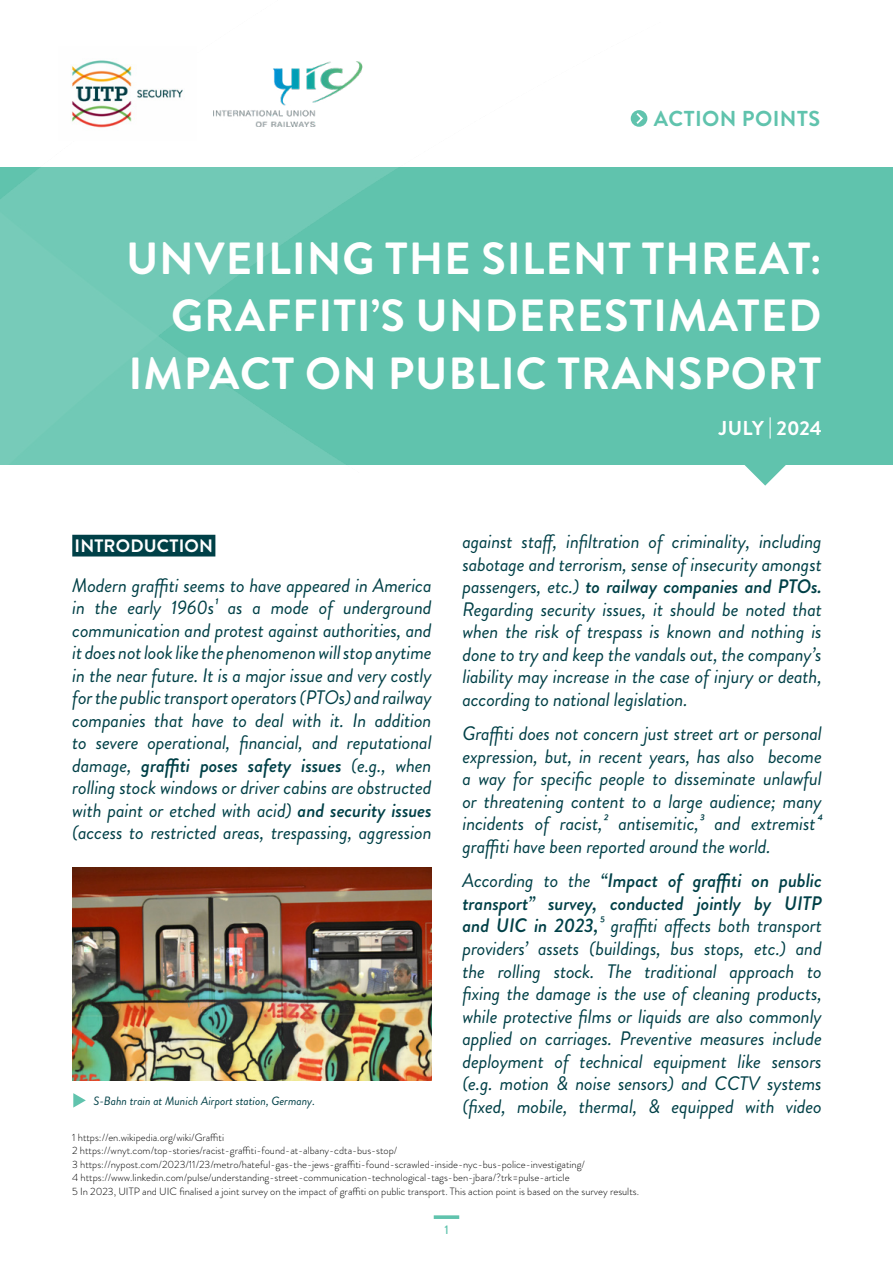
<style>
.page{position:relative;width:893px;height:1263px;background:#fff}
.page>*{position:absolute;margin:0;border:0;box-sizing:border-box;transform-origin:0 0}
.t1{font:700 45px/57px "Brandon Grotesque";letter-spacing:.02em;color:#fff;text-align:right}
.t2{font:700 21.6px "Brandon Grotesque";letter-spacing:.02em;color:#60c3ad}
.t3{font:700 20.1px "Brandon Grotesque";color:#fff}
.t4{font:italic 19.5px/22.5px "Brandon Grotesque";letter-spacing:-.01em;color:#004047;text-align:justify}
.t5{font:700 18px "Brandon Grotesque";letter-spacing:.01em;color:#fff}
.t6{font:500 12.6px "Brandon Grotesque";color:#60c3ad}
.t7{font:italic 12px "Brandon Grotesque";color:#004047}
.t8{font:300 10.5px/13.5px "Brandon Grotesque";color:#000}
.s1{font-weight:500}
</style>
<div class="page">
<div style="left:0;top:167px;width:893px;height:298px;background:#60c3ad"></div>
<img style="left:0;top:113px;width:648px;height:352px">
<svg style="left:744px;top:465px;width:42px;height:21px"></svg>
<div style="left:631px;top:110px;width:16px;height:17px;background:#60c3ad;border-radius:50%"></div>
<svg style="left:635px;top:111px;width:9px;height:15px"></svg>
<svg style="left:434px;top:1215px;width:25px;height:4px"></svg>
<img style="left:58px;top:60px;width:138px;height:81px">
<img style="left:213px;top:61px;width:152px;height:65px">
<div style="left:72px;top:535px;width:143px;height:21px;background:#004047"></div>
<img style="left:72px;top:868px;width:360px;height:212px">
<svg style="left:73px;top:1093px;width:13px;height:14px"></svg>
<p class="t2" style="left:654px;top:103px;width:168px">ACTION POINTS</p>
<h1 class="t1" style="left:126px;top:231px;width:697px">UNVEILING THE SILENT THREAT:<br>GRAFFITI’S UNDERESTIMATED<br>IMPACT ON PUBLIC TRANSPORT</h1>
<p class="t3" style="left:719px;top:414px;width:104px">JULY | 2024</p>
<p class="t5" style="left:75px;top:533px;width:140px">INTRODUCTION</p>
<p class="t4" style="left:72px;top:574px;width:361px">Modern graffiti seems to have appeared in America in the early 1960s¹ as a mode of underground communication and protest against authorities, and it does not look like the phenomenon will stop anytime in the near future. It is a major issue and very costly for the public transport operators (PTOs) and railway companies that have to deal with it. In addition to severe operational, financial, and reputational damage, <span class="s1">graffiti poses safety issues</span> (e.g., when rolling stock windows or driver cabins are obstructed with paint or etched with acid) <span class="s1">and security issues </span>(access to restricted areas, trespassing, aggression</p>
<p class="t7" style="left:93px;top:1092px;width:223px">S-Bahn train at Munich Airport station, Germany.</p>
<p class="t4" style="left:462px;top:531px;width:361px">against staff, infiltration of criminality, including sabotage and terrorism, sense of insecurity amongst passengers, etc.) <span class="s1">to railway companies and PTOs.<br></span>Regarding security issues, it should be noted that when the risk of trespass is known and nothing is done to try and keep the vandals out, the company’s liability may increase in the case of injury or death, according to national legislation.</p>
<p class="t4" style="left:462px;top:723px;width:361px">Graffiti does not concern just street art or personal expression, but, in recent years, has also become a way for specific people to disseminate unlawful or threatening content to a large audience; many incidents of racist,² antisemitic,³ and extremist⁴ graffiti have been reported around the world.</p>
<p class="t4" style="left:462px;top:870px;width:361px">According to the <span class="s1">“Impact of graffiti on public transport” survey, conducted jointly by UITP and UIC in 2023,</span>⁵ graffiti affects both transport providers’ assets (buildings, bus stops, etc.) and the rolling stock. The traditional approach to fixing the damage is the use of cleaning products, while protective films or liquids are also commonly applied on carriages. Preventive measures include deployment of technical equipment like sensors (e.g. motion &amp; noise sensors) and CCTV systems (fixed, mobile, thermal, &amp; equipped with video</p>
<p class="t8" style="left:72px;top:1130px;width:568px">1 https://en.wikipedia.org/wiki/Graffiti<br>2 https://wnyt.com/top-stories/racist-graffiti-found-at-albany-cdta-bus-stop/<br>3 https://nypost.com/2023/11/23/metro/hateful-gas-the-jews-graffiti-found-scrawled-inside-nyc-bus-police-investigating/<br>4 https://www.linkedin.com/pulse/understanding-street-communication-technological-tags-ben-jbara/?trk=pulse-article<br>5 In 2023, UITP and UIC finalised a joint survey on the impact of graffiti on public transport. This action point is based on the survey results.</p>
<p class="t6" style="left:444px;top:1221px;width:6px">1</p>
</div>
